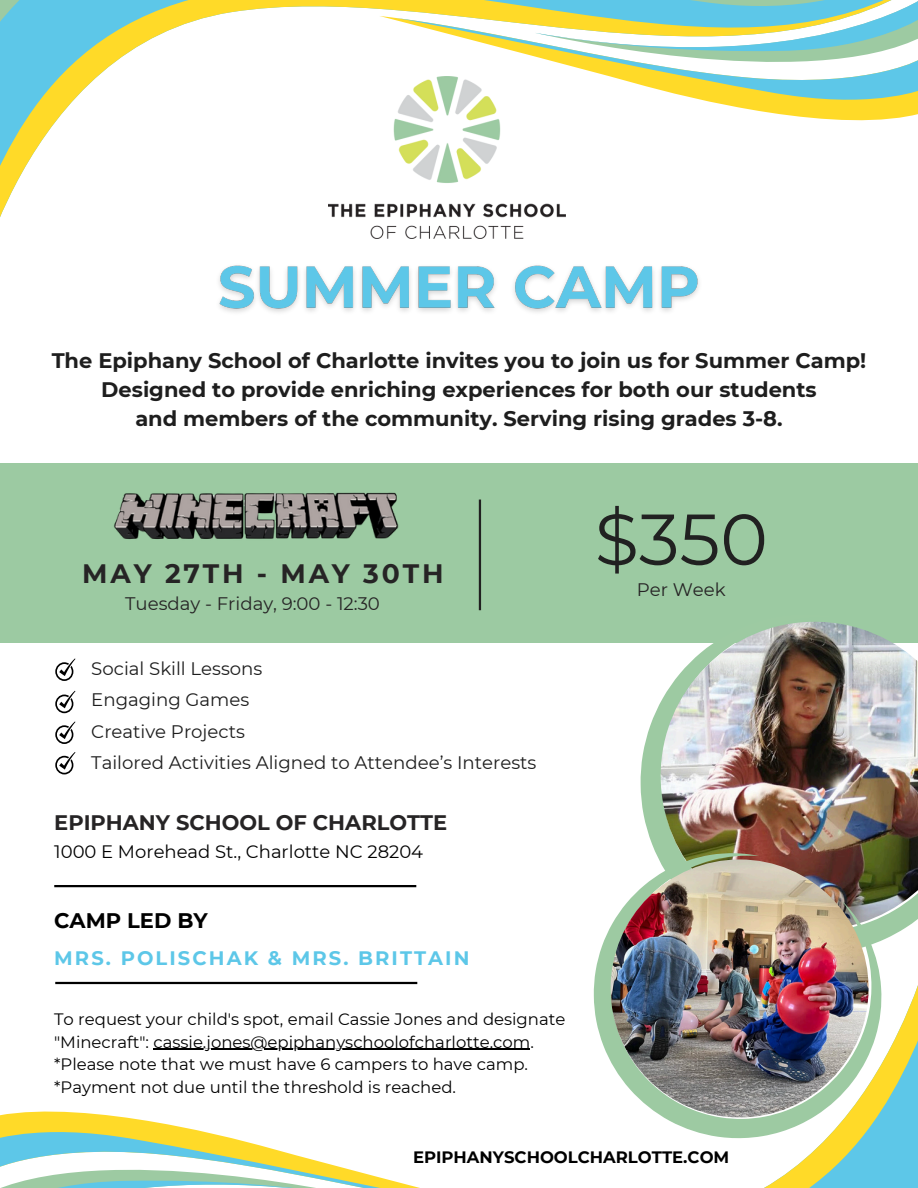
<style>
.page{position:relative;width:918px;height:1188px;background:#fff}
.page>*{position:absolute;margin:0;border:0;box-sizing:border-box;transform-origin:0 0}
.t1{font:72px "Montserrat";color:#212121}
.t2{font:700 26.7px "Montserrat";letter-spacing:.105em;color:#262425}
.t3{font:700 21px/29.2px "Montserrat";color:#1e1e1e;text-align:center}
.t4{font:700 21px "Montserrat";color:#262425}
.t5{font:700 21px "Montserrat";color:#000}
.t6{font:700 19.5px "Montserrat";letter-spacing:.105em;color:#5dc7e8}
.t7{font:18.15px "Montserrat";color:#1e1e1e}
.t8{font:18.15px "Montserrat";color:#262425}
.t9{font:18px "Montserrat";color:#000}
.t10{font:16.5px/22.5px "Montserrat";color:#000}
.t11{font:700 16.5px "Montserrat";color:#000}
</style>
<div class="page">
<div style="left:0;top:464px;width:918px;height:179px;background:#9ccaa2"></div>
<hr style="left:479px;top:500px;width:2px;height:110px;background:#212121">
<hr style="left:54px;top:885px;width:362px;height:2px;background:#000">
<svg style="left:55px;top:981px;width:863px;height:143px"></svg>
<svg style="left:0;top:1095px;width:527px;height:29px"></svg>
<svg style="left:0;top:1124px;width:918px;height:64px"></svg>
<svg style="left:0;top:0;width:535px;height:217px"></svg>
<svg style="left:379px;top:16px;width:539px;height:105px"></svg>
<svg style="left:535px;top:0;width:383px;height:18px;background:#7ccdd4"></svg>
<svg style="left:395px;top:18px;width:523px;height:90px"></svg>
<img style="left:328px;top:77px;width:238px;height:162px">
<svg style="left:55px;top:658px;width:20px;height:23px"></svg>
<svg style="left:55px;top:691px;width:20px;height:22px"></svg>
<svg style="left:55px;top:721px;width:20px;height:23px"></svg>
<svg style="left:55px;top:752px;width:20px;height:22px"></svg>
<hr style="left:153px;top:1049px;width:377px;height:1px;background:#000">
<img style="left:219px;top:265px;width:480px;height:48px">
<svg style="left:640px;top:702px;width:262px;height:239px;fill:#9dcaa2"></svg>
<img style="left:661px;top:622px;width:257px;height:308px">
<hr style="left:55px;top:982px;width:362px;height:2px;background:#000">
<svg style="left:594px;top:853px;width:288px;height:285px"></svg>
<img style="left:611px;top:859px;width:258px;height:258px;border-radius:50%">
<img style="left:114px;top:492px;width:285px;height:47px">
<h1 class="t3" style="left:52px;top:346px;width:816px">The Epiphany School of Charlotte invites you to join us for Summer Camp!<br>Designed to provide enriching experiences for both our students<br>and members of the community. Serving rising grades 3-8.</h1>
<p class="t2" style="left:82px;top:558px;width:363px">MAY 27TH - MAY 30TH</p>
<p class="t8" style="left:125px;top:592px;width:256px">Tuesday - Friday, 9:00 - 12:30</p>
<p class="t7" style="left:91px;top:657px;width:173px">Social Skill Lessons</p>
<p class="t7" style="left:91px;top:688px;width:160px">Engaging Games</p>
<h5 class="t7" style="left:91px;top:720px;width:155px">Creative Projects</h5>
<p class="t7" style="left:91px;top:752px;width:447px">Tailored Activities Aligned to Attendee’s Interests</p>
<p class="t4" style="left:54px;top:809px;width:394px">EPIPHANY SCHOOL OF CHARLOTTE</p>
<h3 class="t9" style="left:54px;top:840px;width:370px">1000 E Morehead St., Charlotte NC 28204</h3>
<p class="t5" style="left:54px;top:908px;width:155px">CAMP LED BY</p>
<p class="t6" style="left:54px;top:946px;width:417px">MRS. POLISCHAK &amp; MRS. BRITTAIN</p>
<p class="t10" style="left:54px;top:1008px;width:513px">To request your child's spot, email Cassie Jones and designate "Minecraft": cassie.jones@epiphanyschoolofcharlotte.com.</p>
<p class="t10" style="left:54px;top:1053px;width:475px">*Please note that we must have 6 campers to have camp. *Payment not due until the threshold is reached.</p>
<p class="t1" style="left:595px;top:495px;width:175px">$350</p>
<p class="t8" style="left:637px;top:578px;width:90px">Per Week</p>
<p class="t11" style="left:413px;top:1147px;width:318px">EPIPHANYSCHOOLCHARLOTTE.COM</p>
</div>
